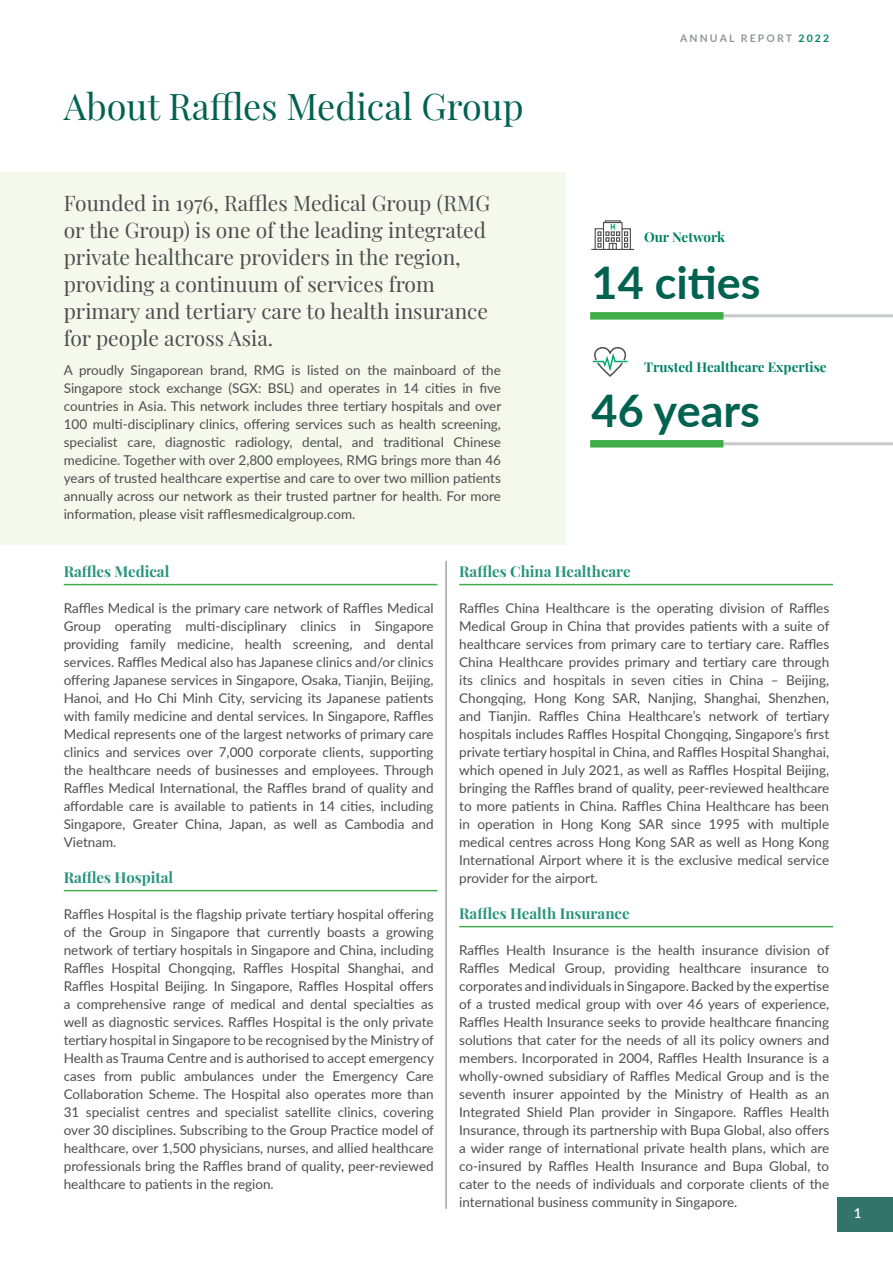
<style>
.page{position:relative;width:893px;height:1263px;background:#fff}
.page>*{position:absolute;margin:0;border:0;box-sizing:border-box;transform-origin:0 0}
.t1{font:700 45px "Lato";color:#016250}
.t2{font:36px "Playfair Display";color:#016250}
.t3{font:21px/27px "Playfair Display";color:#4d4d4f}
.t4{font:700 15px "Playfair Display";color:#27947c}
.t5{font:13.5px/18px "Lato";color:#4d4d4f;text-align:justify}
.t6{font:700 13.5px "Playfair Display";color:#018165}
.t7{font:600 13.5px "Lato";color:#fff}
.t8{font:700 10.5px "Lato";letter-spacing:.2em;color:#939598}
.s1{color:#018165}
</style>
<div class="page">
<div style="left:838px;top:1197px;width:55px;height:34px;background:#32736a"></div>
<div style="left:1px;top:172px;width:565px;height:372px;background:#f4f9ec"></div>
<hr style="left:64px;top:584px;width:373px;height:1px;background:#41ad49">
<hr style="left:64px;top:890px;width:373px;height:1px;background:#41ad49">
<hr style="left:459px;top:584px;width:374px;height:1px;background:#41ad49">
<hr style="left:459px;top:926px;width:374px;height:1px;background:#41ad49">
<hr style="left:590px;top:314px;width:303px;height:3px;background:#c7c8ca">
<div style="left:590px;top:312px;width:133px;height:8px;background:#41ad49"></div>
<hr style="left:590px;top:442px;width:303px;height:3px;background:#c7c8ca">
<div style="left:590px;top:440px;width:133px;height:7px;background:#41ad49"></div>
<svg style="left:591px;top:220px;width:44px;height:30px"></svg>
<svg style="left:592px;top:347px;width:36px;height:30px"></svg>
<hr style="left:445px;top:561px;width:2px;height:648px;background:#a2a4a7">
<h2 class="t2" style="left:64px;top:78px;width:462px">About Raffles Medical Group</h2>
<p class="t8" style="left:680px;top:31px;width:150px">ANNUAL REPORT <span class="s1">2022</span></p>
<p class="t3" style="left:64px;top:188px;width:428px">Founded in 1976, Raffles Medical Group (RMG or the Group) is one of the leading integrated private healthcare providers in the region, providing a continuum of services from primary and tertiary care to health insurance for people across Asia.</p>
<p class="t5" style="left:64px;top:361px;width:439px">A proudly Singaporean brand, RMG is listed on the mainboard of the Singapore stock exchange (SGX: BSL) and operates in 14 cities in five countries in Asia. This network includes three tertiary hospitals and over 100 multi-disciplinary clinics, offering services such as health screening, specialist care, diagnostic radiology, dental, and traditional Chinese medicine. Together with over 2,800 employees, RMG brings more than 46 years of trusted healthcare expertise and care to over two million patients annually across our network as their trusted partner for health. For more information, please visit rafflesmedicalgroup.com.</p>
<p class="t6" style="left:644px;top:227px;width:82px">Our Network</p>
<h1 class="t1" style="left:592px;top:250px;width:170px">14 cities</h1>
<p class="t6" style="left:644px;top:356px;width:184px">Trusted Healthcare Expertise</p>
<h1 class="t1" style="left:592px;top:378px;width:170px">46 years</h1>
<p class="t4" style="left:64px;top:560px;width:107px">Raffles Medical</p>
<p class="t5" style="left:64px;top:599px;width:372px">Raffles Medical is the primary care network of Raffles Medical Group operating multi-disciplinary clinics in Singapore providing family medicine, health screening, and dental services. Raffles Medical also has Japanese clinics and/or clinics offering Japanese services in Singapore, Osaka, Tianjin, Beijing, Hanoi, and Ho Chi Minh City, servicing its Japanese patients with family medicine and dental services. In Singapore, Raffles Medical represents one of the largest networks of primary care clinics and services over 7,000 corporate clients, supporting the healthcare needs of businesses and employees. Through Raffles Medical International, the Raffles brand of quality and affordable care is available to patients in 14 cities, including Singapore, Greater China, Japan, as well as Cambodia and Vietnam.</p>
<p class="t4" style="left:64px;top:866px;width:111px">Raffles Hospital</p>
<p class="t5" style="left:64px;top:905px;width:372px">Raffles Hospital is the flagship private tertiary hospital offering of the Group in Singapore that currently boasts a growing network of tertiary hospitals in Singapore and China, including Raffles Hospital Chongqing, Raffles Hospital Shanghai, and Raffles Hospital Beijing. In Singapore, Raffles Hospital offers a comprehensive range of medical and dental specialties as well as diagnostic services. Raffles Hospital is the only private tertiary hospital in Singapore to be recognised by the Ministry of Health as Trauma Centre and is authorised to accept emergency cases from public ambulances under the Emergency Care Collaboration Scheme. The Hospital also operates more than 31 specialist centres and specialist satellite clinics, covering over 30 disciplines. Subscribing to the Group Practice model of healthcare, over 1,500 physicians, nurses, and allied healthcare professionals bring the Raffles brand of quality, peer-reviewed healthcare to patients in the region.</p>
<p class="t4" style="left:459px;top:560px;width:173px">Raffles China Healthcare</p>
<p class="t5" style="left:459px;top:599px;width:372px">Raffles China Healthcare is the operating division of Raffles Medical Group in China that provides patients with a suite of healthcare services from primary care to tertiary care. Raffles China Healthcare provides primary and tertiary care through its clinics and hospitals in seven cities in China – Beijing, Chongqing, Hong Kong SAR, Nanjing, Shanghai, Shenzhen, and Tianjin. Raffles China Healthcare’s network of tertiary hospitals includes Raffles Hospital Chongqing, Singapore’s first private tertiary hospital in China, and Raffles Hospital Shanghai, which opened in July 2021, as well as Raffles Hospital Beijing, bringing the Raffles brand of quality, peer-reviewed healthcare to more patients in China. Raffles China Healthcare has been in operation in Hong Kong SAR since 1995 with multiple medical centres across Hong Kong SAR as well as Hong Kong International Airport where it is the exclusive medical service provider for the airport.</p>
<p class="t4" style="left:459px;top:902px;width:172px">Raffles Health Insurance</p>
<p class="t5" style="left:459px;top:941px;width:372px">Raffles Health Insurance is the health insurance division of Raffles Medical Group, providing healthcare insurance to corporates and individuals in Singapore. Backed by the expertise of a trusted medical group with over 46 years of experience, Raffles Health Insurance seeks to provide healthcare financing solutions that cater for the needs of all its policy owners and members. Incorporated in 2004, Raffles Health Insurance is a wholly-owned subsidiary of Raffles Medical Group and is the seventh insurer appointed by the Ministry of Health as an Integrated Shield Plan provider in Singapore. Raffles Health Insurance, through its partnership with Bupa Global, also offers a wider range of international private health plans, which are co-insured by Raffles Health Insurance and Bupa Global, to cater to the needs of individuals and corporate clients of the international business community in Singapore.</p>
<p class="t7" style="left:854px;top:1203px;width:9px">1</p>
</div>
